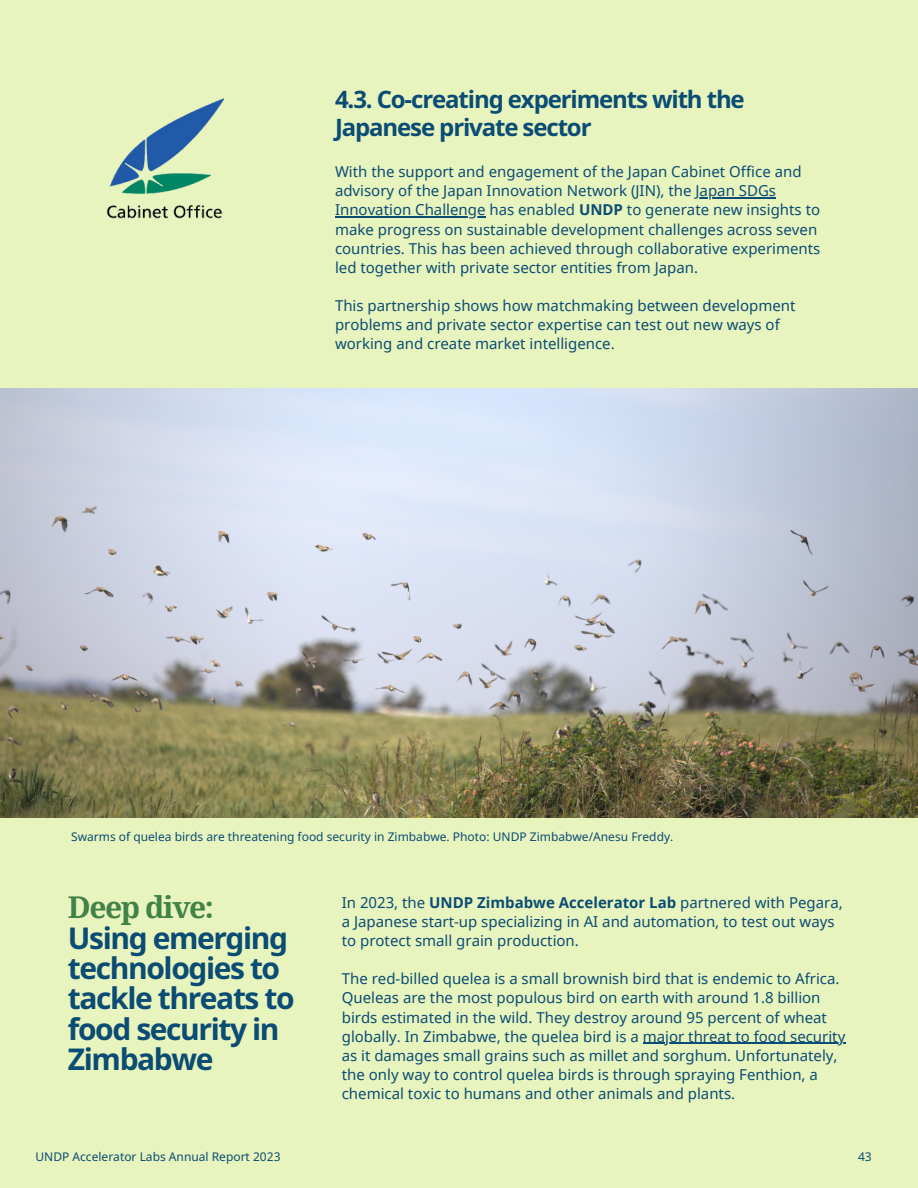
<style>
.page{position:relative;width:918px;height:1188px;background:#e8f4be}
.page>*{position:absolute;margin:0;border:0;box-sizing:border-box;transform-origin:0 0}
.t1{font:700 30px/30.3px "Noto Sans";letter-spacing:-.045em;color:#0a4c73}
.t2{font:700 30px "Noto Serif";letter-spacing:-.045em;color:#418246}
.t3{font:700 24px/28.2px "Noto Sans";letter-spacing:-.045em;color:#0a4c73}
.t4{font:15px/19.2px "Noto Sans";color:#0a4c73}
.t5{font:12px "Noto Sans";color:#0a4c73}
.s1{font-weight:700}
</style>
<div class="page">
<img style="left:0;top:388px;width:918px;height:430px">
<img style="left:106px;top:99px;width:118px;height:120px">
<hr style="left:696px;top:197px;width:80px;height:2px;background:#0a4c73">
<hr style="left:335px;top:217px;width:151px;height:1px;background:#0a4c73">
<hr style="left:643px;top:1043px;width:202px;height:1px;background:#0a4c73">
<h2 class="t3" style="left:335px;top:84px;width:411px">4.3. Co-creating experiments with the<br>Japanese private sector</h2>
<p class="t4" style="left:335px;top:162px;width:487px">With the support and engagement of the Japan Cabinet Office and advisory of the Japan Innovation Network (JIN), the Japan SDGs Innovation Challenge has enabled <span class="s1">UNDP</span> to generate new insights to make progress on sustainable development challenges across seven countries. This has been achieved through collaborative experiments led together with private sector entities from Japan.</p>
<p class="t4" style="left:335px;top:296px;width:462px">This partnership shows how matchmaking between development problems and private sector expertise can test out new ways of working and create market intelligence.</p>
<p class="t5" style="left:71px;top:828px;width:604px">Swarms of quelea birds are threatening food security in Zimbabwe. Photo: UNDP Zimbabwe/Anesu Freddy.</p>
<h1 class="t2" style="left:68px;top:886px;width:148px">Deep dive:</h1>
<h1 class="t1" style="left:68px;top:922px;width:228px">Using emerging technologies to tackle threats to food security in<br>Zimbabwe</h1>
<p class="t4" style="left:342px;top:892px;width:503px">In 2023, the <span class="s1">UNDP Zimbabwe Accelerator Lab</span> partnered with Pegara, a Japanese start-up specializing in AI and automation, to test out ways to protect small grain production.</p>
<p class="t4" style="left:342px;top:969px;width:505px">The red-billed quelea is a small brownish bird that is endemic to Africa.<br>Queleas are the most populous bird on earth with around 1.8 billion birds estimated in the wild. They destroy around 95 percent of wheat globally. In Zimbabwe, the quelea bird is a major threat to food security as it damages small grains such as millet and sorghum. Unfortunately, the only way to control quelea birds is through spraying Fenthion, a chemical toxic to humans and other animals and plants.</p>
<p class="t5" style="left:35px;top:1148px;width:247px">UNDP Accelerator Labs Annual Report 2023</p>
<p class="t5" style="left:858px;top:1148px;width:15px">43</p>
</div>
